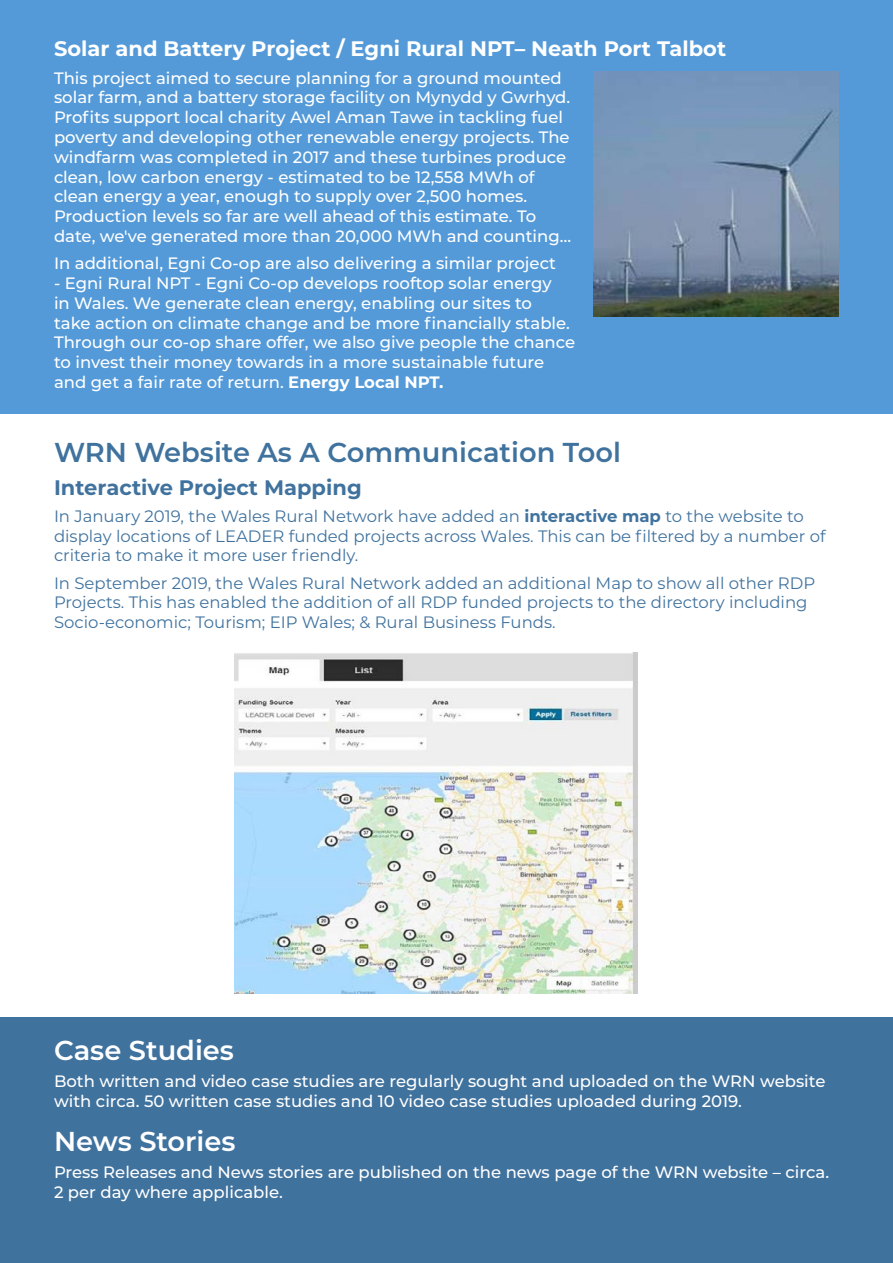
<style>
.page{position:relative;width:893px;height:1263px;background:#fff}
.page>*{position:absolute;margin:0;border:0;box-sizing:border-box;transform-origin:0 0}
.Body{font:600 27.3px "Montserrat";color:#40729e}
.Heading{font:600 27.3px "Montserrat";color:#fff}
.Subheading{font:700 21px "Montserrat";color:#fff}
.Subheading-2{font:700 21px "Montserrat";color:#40729e}
.Body-2{font:500 16.5px/19.8px "Montserrat";color:#fff}
.Body-3{font:16.5px/19.8px "Montserrat";color:#40729e}
.s1{font-weight:700}
</style>
<div class="page">
<div style="left:0;top:0;width:893px;height:413px;background:#549ad8"></div>
<div style="left:0;top:1017px;width:893px;height:246px;background:#40729e"></div>
<img style="left:593px;top:71px;width:246px;height:246px">
<img style="left:234px;top:652px;width:404px;height:341px">
<h4 class="Subheading" style="left:54px;top:34px;width:674px">Solar and Battery Project / Egni Rural NPT– Neath Port Talbot</h4>
<p class="Body-2" style="left:54px;top:67px;width:519px">This project aimed to secure planning for a ground mounted solar farm, and a battery storage facility on Mynydd y Gwrhyd.<br>Profits support local charity Awel Aman Tawe in tackling fuel poverty and developing other renewable energy projects. The windfarm was completed in 2017 and these turbines produce clean, low carbon energy - estimated to be 12,558 MWh of clean energy a year, enough to supply over 2,500 homes.<br>Production levels so far are well ahead of this estimate. To date, we've generated more than 20,000 MWh and counting…</p>
<p class="Body-2" style="left:54px;top:253px;width:504px">In additional, Egni Co-op are also delivering a similar project</p>
<p class="Body-2" style="left:54px;top:272px;width:523px">- Egni Rural NPT - Egni Co-op develops rooftop solar energy<br>in Wales. We generate clean energy, enabling our sites to<br>take action on climate change and be more financially stable.<br>Through our co-op share offer, we also give people the chance to invest their money towards in a more sustainable future and get a fair rate of return. <span class="s1">Energy Local NPT.</span></p>
<p class="Body" style="left:54px;top:433px;width:568px">WRN Website As A Communication Tool</p>
<h4 class="Subheading-2" style="left:54px;top:472px;width:309px">Interactive Project Mapping</h4>
<p class="Body-3" style="left:54px;top:505px;width:773px">In January 2019, the Wales Rural Network have added an <span class="s1">interactive map</span> to the website to display locations of LEADER funded projects across Wales. This can be filtered by a number of criteria to make it more user friendly.</p>
<p class="Body-3" style="left:54px;top:572px;width:763px">In September 2019, the Wales Rural Network added an additional Map to show all other RDP<br>Projects. This has enabled the addition of all RDP funded projects to the directory including<br>Socio-economic; Tourism; EIP Wales; &amp; Rural Business Funds.</p>
<h3 class="Heading" style="left:54px;top:1031px;width:181px">Case Studies</h3>
<p class="Body-2" style="left:54px;top:1071px;width:773px">Both written and video case studies are regularly sought and uploaded on the WRN website with circa. 50 written case studies and 10 video case studies uploaded during 2019.</p>
<h3 class="Heading" style="left:54px;top:1122px;width:183px">News Stories</h3>
<p class="Body-2" style="left:54px;top:1162px;width:777px">Press Releases and News stories are published on the news page of the WRN website – circa.<br>2 per day where applicable.</p>
</div>
